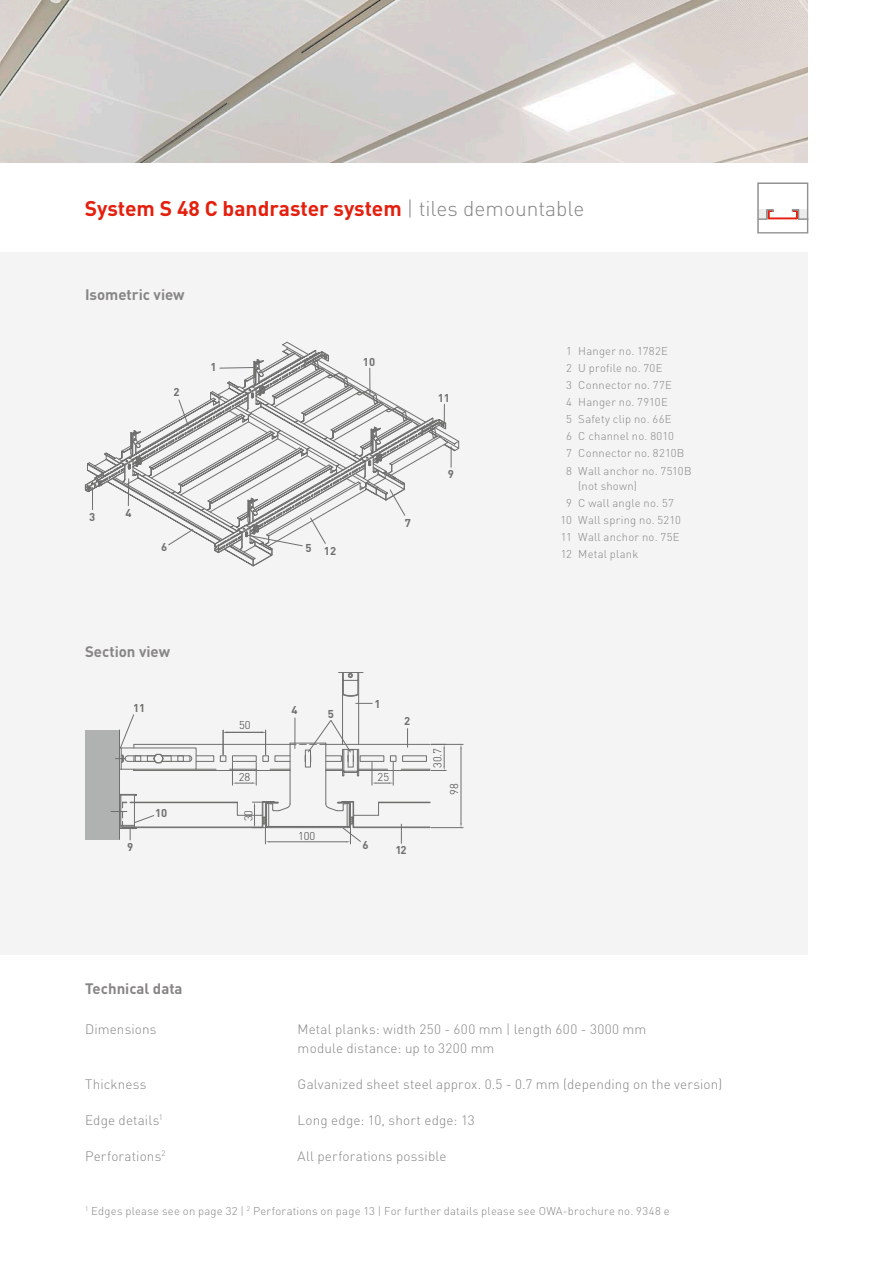
<style>
.page{position:relative;width:893px;height:1263px;background:#fff}
.page>*{position:absolute;margin:0;border:0;box-sizing:border-box;transform-origin:0 0}
.t1{font:700 21px "DIN Pro";letter-spacing:-.005em;color:#e41f0d}
.t2{font:700 15px "DIN Pro";color:#878585}
.t3{font:300 13.5px/19.5px "DIN Pro";letter-spacing:.01em;color:#878585}
.t4{font:300 11.25px/17.1px "DIN Pro";letter-spacing:.02em;color:#878585}
.t5{font:700 11.25px "DIN Pro";color:#6f6f6e}
.t6{font:300 11.25px "DIN Pro";color:#3b3b3a}
.s1{font-weight:300;color:#878585}
</style>
<div class="page">
<div style="left:0;top:252px;width:808px;height:702px;background:#f4f4f4"></div>
<svg style="left:757px;top:182px;width:51px;height:51px"></svg>
<img style="left:0;top:0;width:808px;height:162px">
<svg style="left:85px;top:342px;width:374px;height:224px"></svg>
<div style="left:85px;top:730px;width:34px;height:110px;background:#b0b2b2"></div>
<svg style="left:355px;top:703px;width:18px;height:1px"></svg>
<hr style="left:295px;top:718px;width:1px;height:31px;background:#6f6f6e">
<hr style="left:326px;top:744px;width:104px;height:1px;background:#6f6f6e">
<hr style="left:359px;top:770px;width:71px;height:1px;background:#6f6f6e">
<hr style="left:134px;top:744px;width:156px;height:1px;background:#6f6f6e">
<hr style="left:342px;top:672px;width:1px;height:72px;background:#6f6f6e">
<hr style="left:358px;top:672px;width:1px;height:72px;background:#6f6f6e">
<svg style="left:339px;top:672px;width:24px;height:25px"></svg>
<div style="left:390px;top:755px;width:6px;height:7px;border:1px solid #6f6f6e"></div>
<hr style="left:325px;top:743px;width:1px;height:61px;background:#6f6f6e">
<hr style="left:290px;top:743px;width:1px;height:61px;background:#6f6f6e">
<hr style="left:119px;top:730px;width:1px;height:109px;background:#6f6f6e">
<hr style="left:134px;top:770px;width:156px;height:1px;background:#6f6f6e">
<div style="left:220px;top:755px;width:6px;height:7px;border:1px solid #6f6f6e"></div>
<hr style="left:431px;top:827px;width:32px;height:1px;background:#6f6f6e">
<hr style="left:431px;top:744px;width:32px;height:1px;background:#6f6f6e">
<hr style="left:461px;top:749px;width:1px;height:74px;background:#6f6f6e">
<svg style="left:401px;top:728px;width:45px;height:43px"></svg>
<svg style="left:116px;top:714px;width:100px;height:56px"></svg>
<svg style="left:223px;top:719px;width:171px;height:66px"></svg>
<svg style="left:111px;top:794px;width:320px;height:50px"></svg>
<h1 class="t1" style="left:85px;top:192px;width:501px">System S 48 C bandraster system <span class="s1">| tiles demountable</span></h1>
<h2 class="t2" style="left:85px;top:282px;width:101px">Isometric view</h2>
<p class="t5" style="left:173px;top:384px;width:8px">2</p>
<p class="t5" style="left:210px;top:358px;width:8px">1</p>
<p class="t5" style="left:89px;top:508px;width:8px">3</p>
<p class="t5" style="left:125px;top:504px;width:8px">4</p>
<p class="t5" style="left:161px;top:538px;width:8px">6</p>
<p class="t5" style="left:363px;top:353px;width:14px">10</p>
<p class="t5" style="left:305px;top:542px;width:32px">5 12</p>
<p class="t5" style="left:405px;top:514px;width:8px">7</p>
<p class="t5" style="left:438px;top:389px;width:14px">11</p>
<p class="t5" style="left:448px;top:465px;width:8px">9</p>
<h2 class="t2" style="left:85px;top:639px;width:87px">Section view</h2>
<p class="t5" style="left:133px;top:699px;width:14px">11</p>
<p class="t6" style="left:239px;top:717px;width:13px">50</p>
<p class="t5" style="left:291px;top:701px;width:8px">4</p>
<p class="t5" style="left:328px;top:705px;width:8px">5</p>
<p class="t5" style="left:374px;top:695px;width:8px">1</p>
<p class="t5" style="left:404px;top:712px;width:8px">2</p>
<p class="t6" style="left:239px;top:769px;width:13px">28</p>
<p class="t6" style="left:378px;top:769px;width:13px">25</p>
<p class="t5" style="left:155px;top:804px;width:14px">10</p>
<p class="t6" style="left:240px;top:821px;width:13px;rotate:-90deg">30</p>
<p class="t6" style="left:298px;top:827px;width:19px">100</p>
<p class="t5" style="left:127px;top:838px;width:8px">9</p>
<p class="t5" style="left:362px;top:836px;width:8px">6</p>
<p class="t5" style="left:396px;top:841px;width:13px">12</p>
<p class="t6" style="left:429px;top:768px;width:22px;rotate:-90deg">30.7</p>
<p class="t6" style="left:446px;top:795px;width:13px;rotate:-90deg">98</p>
<h2 class="t2" style="left:85px;top:977px;width:99px">Technical data</h2>
<p class="t4" style="left:566px;top:341px;width:127px">1 Hanger no. 1782E<br>2 U profile no. 70E<br>3 Connector no. 77E<br>4 Hanger no. 7910E<br>5 Safety clip no. 66E<br>6 C channel no. 8010<br>7 Connector no. 8210B<br>8 Wall anchor no. 7510B</p>
<p class="t4" style="left:578px;top:476px;width:60px">(not shown)</p>
<p class="t4" style="left:566px;top:493px;width:109px">9 C wall angle no. 57</p>
<p class="t4" style="left:560px;top:510px;width:122px">10 Wall spring no. 5210</p>
<p class="t4" style="left:561px;top:527px;width:120px">11 Wall anchor no. 75E</p>
<p class="t4" style="left:561px;top:545px;width:79px">12 Metal plank</p>
<p class="t3" style="left:85px;top:1018px;width:73px">Dimensions</p>
<p class="t3" style="left:298px;top:1018px;width:350px">Metal planks: width 250 - 600 mm | length 600 - 3000 mm module distance: up to 3200 mm</p>
<p class="t3" style="left:85px;top:1073px;width:63px">Thickness</p>
<p class="t3" style="left:298px;top:1073px;width:426px">Galvanized sheet steel approx. 0.5 - 0.7 mm (depending on the version)</p>
<p class="t3" style="left:85px;top:1109px;width:79px">Edge details<sup>1</sup></p>
<p class="t3" style="left:298px;top:1109px;width:178px">Long edge: 10, short edge: 13</p>
<p class="t3" style="left:85px;top:1145px;width:82px">Perforations<sup>2</sup></p>
<p class="t3" style="left:298px;top:1145px;width:150px">All perforations possible</p>
<p class="t4" style="left:85px;top:1201px;width:586px"><sup>1</sup> Edges please see on page 32 | <sup>2</sup> Perforations on page 13 | For further datails please see OWA-brochure no. 9348 e</p>
</div>
